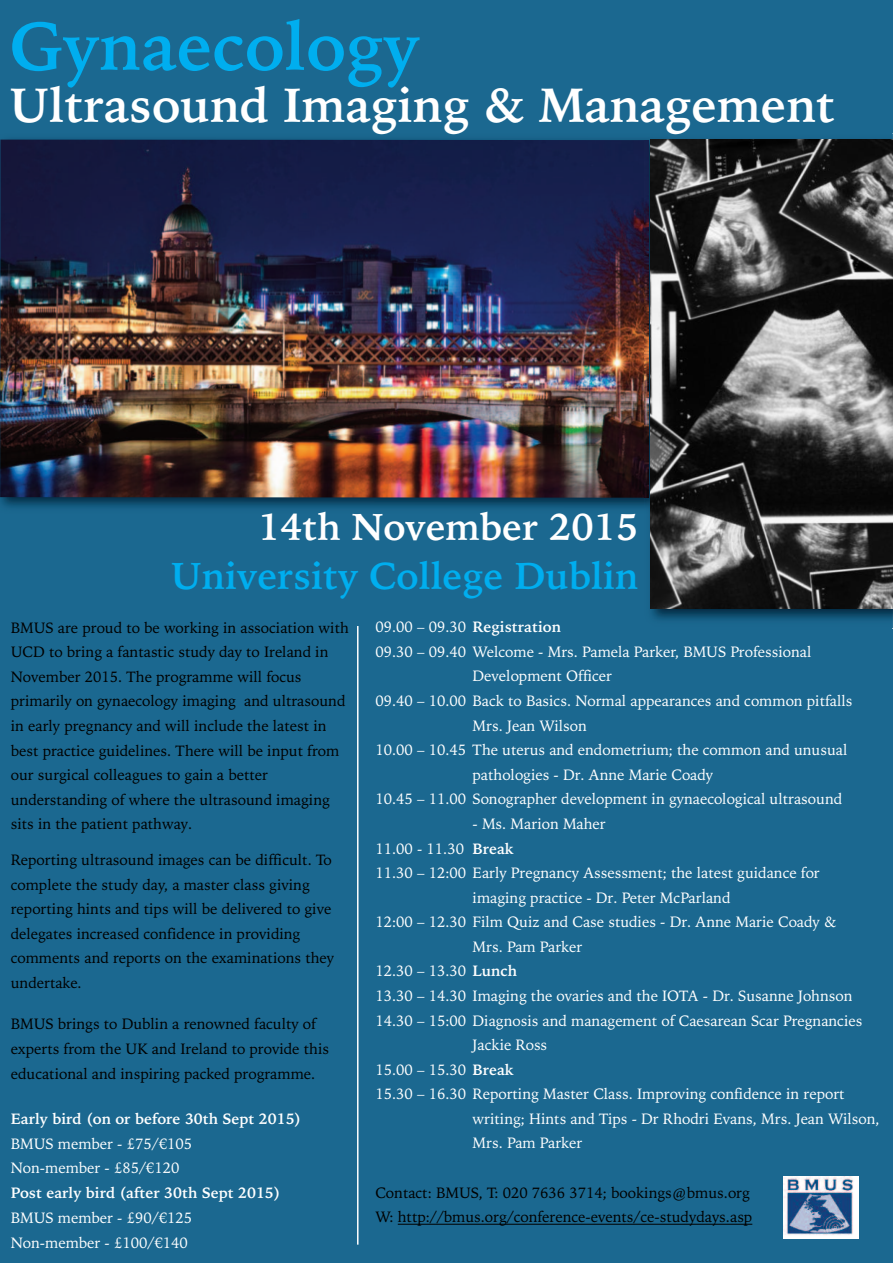
<style>
.page{position:relative;width:893px;height:1263px;background:#1b6890}
.page>*{position:absolute;margin:0;border:0;box-sizing:border-box;transform-origin:0 0}
.t1{font:700 67.5px "Iowan Old Style";color:#00aeef}
.t2{font:700 48px "Iowan Old Style";color:#fff}
.t3{font:700 37.5px "Iowan Old Style";color:#00aeef}
.t4{font:700 37.5px "Iowan Old Style";color:#fff}
.t5{font:15px/24.6px "Iowan Old Style";color:#fff}
.t6{font:15px/24.6px "Iowan Old Style";color:#000}
.t7{font:700 15px "Iowan Old Style";color:#fff}
.s1{font-weight:400}
.s2{font-weight:700}
</style>
<div class="page">
<img style="left:0;top:140px;width:644px;height:358px">
<img style="left:650px;top:133px;width:243px;height:487px">
<img style="left:644px;top:133px;width:23px;height:384px">
<img style="left:644px;top:140px;width:4px;height:358px">
<img style="left:651px;top:140px;width:242px;height:469px">
<hr style="left:398px;top:1224px;width:354px;height:1px;background:#000">
<img style="left:783px;top:1176px;width:75px;height:63px">
<hr style="left:357px;top:626px;width:2px;height:618px;background:#fff">
<h1 class="t1" style="left:10px;top:7px;width:412px">Gynaecology</h1>
<h2 class="t2" style="left:10px;top:78px;width:827px">Ultrasound Imaging &amp; Management</h2>
<h3 class="t4" style="left:258px;top:505px;width:382px">14th November 2015</h3>
<h3 class="t3" style="left:171px;top:554px;width:469px">University College Dublin</h3>
<p class="t6" style="left:11px;top:615px;width:340px">BMUS are proud to be working in association with UCD to bring a fantastic study day to Ireland in November 2015. The programme will focus primarily on gynaecology imaging and ultrasound in early pregnancy and will include the latest in best practice guidelines. There will be input from our surgical colleagues to gain a better understanding of where the ultrasound imaging sits in the patient pathway.</p>
<p class="t6" style="left:11px;top:847px;width:325px">Reporting ultrasound images can be difficult. To complete the study day, a master class giving reporting hints and tips will be delivered to give delegates increased confidence in providing comments and reports on the examinations they undertake.</p>
<p class="t6" style="left:11px;top:1012px;width:320px">BMUS brings to Dublin a renowned faculty of experts from the UK and Ireland to provide this educational and inspiring packed programme.</p>
<p class="t7" style="left:11px;top:1110px;width:292px">Early bird (on or before 30th Sept 2015)</p>
<p class="t5" style="left:11px;top:1131px;width:183px">BMUS member - £75/€105<br>Non-member - £85/€120</p>
<p class="t7" style="left:11px;top:1184px;width:271px">Post early bird (after 30th Sept 2015)</p>
<p class="t5" style="left:11px;top:1205px;width:183px;line-height:25.3px">BMUS member - £90/€125<br>Non-member - £100/€140</p>
<p class="t7" style="left:375px;top:618px;width:187px"><span class="s1">09.00 – 09.30</span> Registration</p>
<p class="t5" style="left:375px;top:639px;width:438px">09.30 – 09.40 Welcome - Mrs. Pamela Parker, BMUS Professional</p>
<p class="t5" style="left:473px;top:664px;width:141px">Development Officer</p>
<p class="t5" style="left:375px;top:689px;width:479px">09.40 – 10.00 Back to Basics. Normal appearances and common pitfalls</p>
<p class="t5" style="left:473px;top:713px;width:116px">Mrs. Jean Wilson</p>
<p class="t5" style="left:375px;top:738px;width:474px">10.00 – 10.45 The uterus and endometrium; the common and unusual</p>
<p class="t5" style="left:473px;top:762px;width:242px">pathologies - Dr. Anne Marie Coady</p>
<p class="t5" style="left:375px;top:787px;width:468px">10.45 – 11.00 Sonographer development in gynaecological ultrasound</p>
<p class="t5" style="left:473px;top:811px;width:135px">- Ms. Marion Maher</p>
<p class="t5" style="left:375px;top:836px;width:140px">11.00 - 11.30 <span class="s2">Break</span></p>
<p class="t5" style="left:375px;top:861px;width:446px">11.30 – 12:00 Early Pregnancy Assessment; the latest guidance for</p>
<p class="t5" style="left:473px;top:885px;width:259px">imaging practice - Dr. Peter McParland</p>
<p class="t5" style="left:375px;top:910px;width:463px">12:00 – 12.30 Film Quiz and Case studies - Dr. Anne Marie Coady &amp;</p>
<p class="t5" style="left:473px;top:934px;width:111px">Mrs. Pam Parker</p>
<p class="t5" style="left:375px;top:959px;width:143px">12.30 – 13.30 <span class="s2">Lunch</span></p>
<p class="t5" style="left:375px;top:983px;width:479px">13.30 – 14.30 Imaging the ovaries and the IOTA - Dr. Susanne Johnson</p>
<p class="t5" style="left:375px;top:1008px;width:489px">14.30 – 15:00 Diagnosis and management of Caesarean Scar Pregnancies</p>
<p class="t5" style="left:473px;top:1033px;width:76px">Jackie Ross</p>
<p class="t5" style="left:375px;top:1057px;width:140px">15.00 – 15.30 <span class="s2">Break</span></p>
<p class="t5" style="left:375px;top:1082px;width:471px">15.30 – 16.30 Reporting Master Class. Improving confidence in report</p>
<p class="t5" style="left:473px;top:1106px;width:409px">writing; Hints and Tips - Dr Rhodri Evans, Mrs. Jean Wilson,</p>
<p class="t5" style="left:473px;top:1131px;width:111px">Mrs. Pam Parker</p>
<p class="t6" style="left:375px;top:1180px;width:378px">Contact: BMUS, T: 020 7636 3714; bookings@bmus.org<br>W: http://bmus.org/conference-events/ce-studydays.asp</p>
</div>
